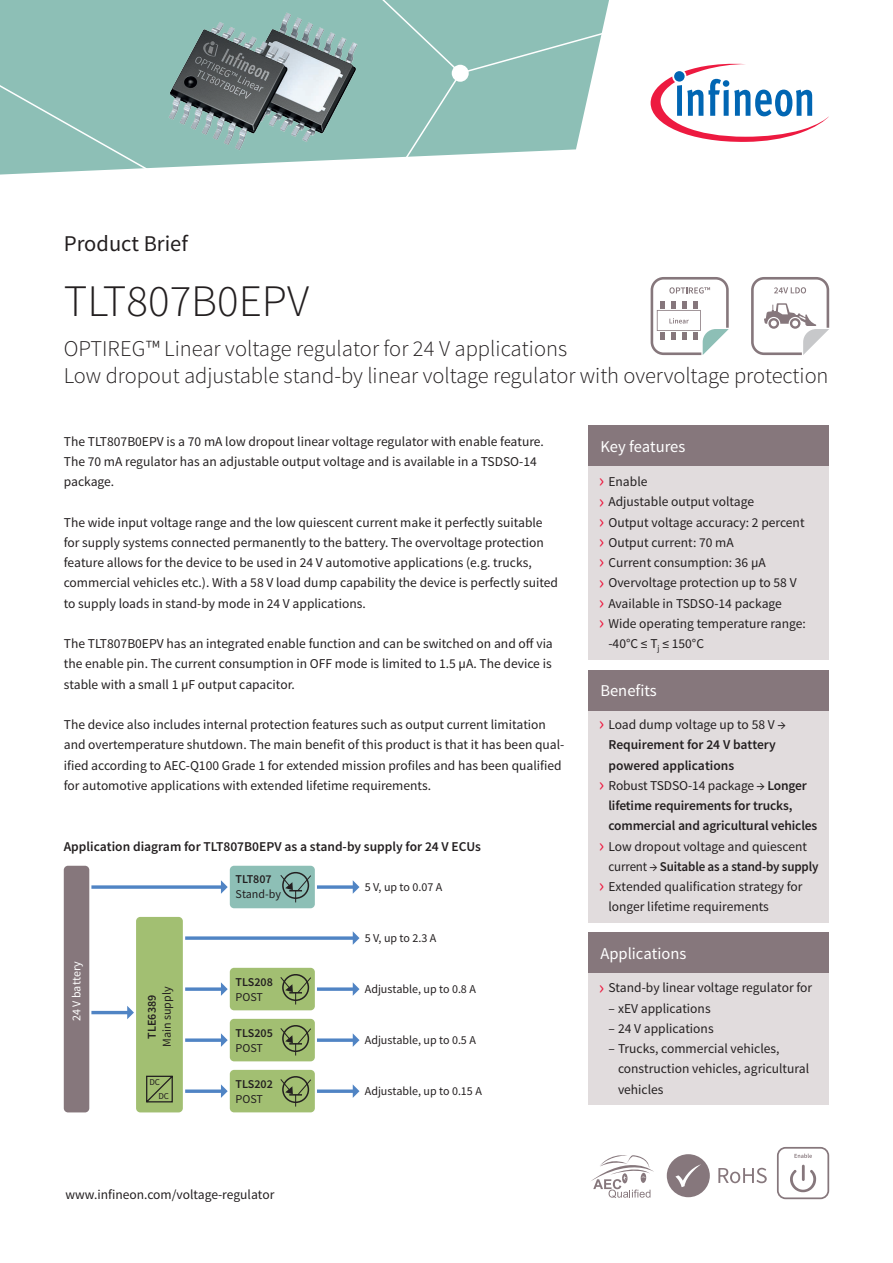
<style>
.page{position:relative;width:893px;height:1263px;background:#fff}
.page>*{position:absolute;margin:0;border:0;box-sizing:border-box;transform-origin:0 0}
.Product_Brief_A4_Hea{font:300 45px "Source Sans Pro";color:#231f20}
.Product_Brief_A4_Sub{font:300 22.5px "Source Sans Pro";letter-spacing:-.005em;color:#231f20}
.Product_Brief_A4_Tit{font:22.5px "Source Sans Pro";color:#231f20}
.Product_Brief_A4_Hea-2{font:16.5px "Source Sans Pro";color:#fff}
.Product_Brief_A4_Cop{font:13.5px/20.2px "Source Sans Pro";color:#231f20}
.Product_Brief_A4_Cop-2{font:600 13.5px/20.2px "Source Sans Pro";letter-spacing:-.01em;color:#231f20}
.Product_Brief_A4_URL{font:13.5px "Source Sans Pro";color:#231f20}
.t1{font:12px/15px "Source Sans Pro";color:#231f20;text-align:center}
.t2{font:600 12px/15px "Source Sans Pro";color:#231f20}
.t3{font:12px "Source Sans Pro";color:#fff}
.t4{font:9px "Source Sans Pro";color:#231f20}
.s1{font-weight:600}
.s2{font-weight:400}
.s3{font-size:20.25px;color:#ed1a40}
.s4{font-weight:400;font-size:20.25px;color:#ed1a40}
</style>
<div class="page">
<svg style="left:0;top:0;width:609px;height:168px;background:#94c3ba"></svg>
<div style="left:0;top:77px;width:159px;height:98px;background:#8dbfb6"></div>
<svg style="left:368px;top:0;width:240px;height:167px;background:#9dc7c0"></svg>
<svg style="left:651px;top:63px;width:178px;height:79px"></svg>
<div style="left:588px;top:463px;width:241px;height:197px;background:#e1dcdd"></div>
<div style="left:588px;top:708px;width:241px;height:215px;background:#e1dcdd"></div>
<div style="left:588px;top:971px;width:241px;height:134px;background:#e1dcdd"></div>
<div style="left:588px;top:425px;width:241px;height:41px;background:#86777c"></div>
<div style="left:588px;top:670px;width:241px;height:40px;background:#86777c"></div>
<div style="left:588px;top:933px;width:241px;height:40px;background:#86777c"></div>
<svg style="left:751px;top:277px;width:78px;height:78px"></svg>
<svg style="left:651px;top:277px;width:78px;height:78px"></svg>
<div style="left:64px;top:866px;width:25px;height:246px;background:#86777c;border-radius:4px"></div>
<div style="left:230px;top:1070px;width:85px;height:42px;background:#a2bf72;border-radius:4px"></div>
<div style="left:136px;top:917px;width:47px;height:195px;background:#a2bf72;border-radius:4px"></div>
<div style="left:230px;top:1019px;width:85px;height:42px;background:#a2bf72;border-radius:4px"></div>
<div style="left:230px;top:968px;width:85px;height:42px;background:#a2bf72;border-radius:4px"></div>
<svg style="left:221px;top:1084px;width:7px;height:14px"></svg>
<svg style="left:221px;top:1033px;width:7px;height:14px"></svg>
<svg style="left:221px;top:982px;width:7px;height:14px"></svg>
<svg style="left:127px;top:1006px;width:7px;height:13px"></svg>
<svg style="left:353px;top:1084px;width:6px;height:14px"></svg>
<svg style="left:353px;top:1033px;width:6px;height:14px"></svg>
<svg style="left:353px;top:982px;width:6px;height:14px"></svg>
<div style="left:230px;top:866px;width:85px;height:42px;background:#8dbfb6;border-radius:4px"></div>
<svg style="left:221px;top:880px;width:7px;height:14px"></svg>
<svg style="left:353px;top:880px;width:6px;height:14px"></svg>
<svg style="left:353px;top:931px;width:6px;height:14px"></svg>
<svg style="left:185px;top:1089px;width:38px;height:4px"></svg>
<svg style="left:185px;top:1038px;width:38px;height:4px"></svg>
<hr style="left:91px;top:1011px;width:38px;height:3px;background:#5084c4">
<svg style="left:185px;top:987px;width:38px;height:4px"></svg>
<svg style="left:185px;top:936px;width:171px;height:4px"></svg>
<svg style="left:317px;top:1089px;width:38px;height:4px"></svg>
<svg style="left:317px;top:1038px;width:38px;height:4px"></svg>
<svg style="left:317px;top:987px;width:38px;height:4px"></svg>
<div style="left:282px;top:1076px;width:27px;height:27px;border:1px solid #231f20;border-radius:50%"></div>
<svg style="left:280px;top:1078px;width:31px;height:28px"></svg>
<div style="left:282px;top:1025px;width:27px;height:27px;border:1px solid #231f20;border-radius:50%"></div>
<svg style="left:280px;top:1027px;width:31px;height:28px"></svg>
<div style="left:282px;top:974px;width:27px;height:27px;border:1px solid #231f20;border-radius:50%"></div>
<svg style="left:280px;top:976px;width:31px;height:28px"></svg>
<svg style="left:91px;top:885px;width:132px;height:4px"></svg>
<svg style="left:317px;top:885px;width:38px;height:4px"></svg>
<div style="left:282px;top:872px;width:27px;height:27px;border:1px solid #231f20;border-radius:50%"></div>
<svg style="left:280px;top:874px;width:31px;height:28px"></svg>
<svg style="left:146px;top:1075px;width:27px;height:28px"></svg>
<img style="left:168px;top:12px;width:191px;height:139px">
<svg style="left:777px;top:1147px;width:52px;height:52px"></svg>
<hr style="left:802px;top:1165px;width:3px;height:16px;background:#86777c">
<svg style="left:591px;top:1155px;width:63px;height:43px"></svg>
<div style="left:667px;top:1154px;width:43px;height:43px;background:#86777c;border-radius:50%"></div>
<svg style="left:718px;top:1168px;width:49px;height:15px"></svg>
<svg style="left:675px;top:1164px;width:26px;height:23px"></svg>
<p class="Product_Brief_A4_Tit" style="left:64px;top:230px;width:126px">Product Brief</p>
<p class="Product_Brief_A4_Hea" style="left:64px;top:274px;width:247px">TLT807B0EPV</p>
<p class="Product_Brief_A4_Sub" style="left:64px;top:335px;width:505px">OPTIREG™ Linear voltage regulator for 24 V applications</p>
<p class="Product_Brief_A4_Sub" style="left:64px;top:362px;width:766px">Low dropout adjustable stand-by linear voltage regulator with overvoltage protection</p>
<p class="Product_Brief_A4_Cop" style="left:64px;top:431px;width:482px">The TLT807B0EPV is a 70 mA low dropout linear voltage regulator with enable feature.<br>The 70 mA regulator has an adjustable output voltage and is available in a TSDSO-14 package.</p>
<p class="Product_Brief_A4_Cop" style="left:64px;top:512px;width:496px">The wide input voltage range and the low quiescent current make it perfectly suitable for supply systems connected permanently to the battery. The overvoltage protection feature allows for the device to be used in 24 V automotive applications (e.g. trucks, commercial vehicles etc.). With a 58 V load dump capability the device is perfectly suited to supply loads in stand-by mode in 24 V applications.</p>
<p class="Product_Brief_A4_Cop" style="left:64px;top:634px;width:491px;text-align:justify">The TLT807B0EPV has an integrated enable function and can be switched on and off via the enable pin. The current consumption in OFF mode is limited to 1.5 µA. The device is stable with a small 1 µF output capacitor.</p>
<p class="Product_Brief_A4_Cop" style="left:64px;top:715px;width:502px">The device also includes internal protection features such as output current limitation and overtemperature shutdown. The main benefit of this product is that it has been qual&shy;ified according to AEC-Q100 Grade 1 for extended mission profiles and has been qualified for automotive applications with extended lifetime requirements.</p>
<p class="Product_Brief_A4_Cop-2" style="left:64px;top:836px;width:419px">Application diagram for TLT807B0EPV as a stand-by supply for 24 V ECUs</p>
<p class="t3" style="left:69px;top:1021px;width:61px;rotate:-90deg">24 V battery</p>
<p class="t1" style="left:145px;top:1047px;width:62px;rotate:-90deg"><span class="s1">TLE6389<br></span>Main supply</p>
<p class="t4" style="left:149px;top:1077px;width:12px">DC</p>
<p class="t4" style="left:158px;top:1090px;width:12px">DC</p>
<p class="t1" style="left:236px;top:872px;width:47px;text-align:left"><span class="s1">TLT807<br></span>Stand-by</p>
<p class="t2" style="left:236px;top:974px;width:39px">TLS208<br><span class="s2">POST</span></p>
<p class="t2" style="left:236px;top:1025px;width:39px">TLS205<br><span class="s2">POST</span></p>
<p class="t2" style="left:236px;top:1076px;width:39px">TLS202<br><span class="s2">POST</span></p>
<p class="Product_Brief_A4_URL" style="left:65px;top:1186px;width:210px">www.infineon.com/voltage-regulator</p>
<p class="t1" style="left:365px;top:880px;width:79px">5 V, up to 0.07 A</p>
<p class="t1" style="left:365px;top:931px;width:73px">5 V, up to 2.3 A</p>
<p class="t1" style="left:365px;top:982px;width:113px">Adjustable, up to 0.8 A</p>
<p class="t1" style="left:365px;top:1033px;width:113px">Adjustable, up to 0.5 A</p>
<p class="t1" style="left:365px;top:1084px;width:119px">Adjustable, up to 0.15 A</p>
<p class="Product_Brief_A4_Hea-2" style="left:600px;top:436px;width:86px">Key features</p>
<p class="Product_Brief_A4_Cop" style="left:599px;top:472px;width:50px"><span class="s3">›</span> Enable</p>
<p class="Product_Brief_A4_Cop" style="left:599px;top:492px;width:157px"><span class="s3">›</span> Adjustable output voltage</p>
<p class="Product_Brief_A4_Cop" style="left:599px;top:512px;width:207px"><span class="s3">›</span> Output voltage accuracy: 2 percent</p>
<p class="Product_Brief_A4_Cop" style="left:599px;top:532px;width:136px"><span class="s3">›</span> Output current: 70 mA</p>
<p class="Product_Brief_A4_Cop" style="left:599px;top:553px;width:168px"><span class="s3">›</span> Current consumption: 36 µA</p>
<p class="Product_Brief_A4_Cop" style="left:599px;top:573px;width:199px"><span class="s3">›</span> Overvoltage protection up to 58 V</p>
<p class="Product_Brief_A4_Cop" style="left:599px;top:593px;width:185px"><span class="s3">›</span> Available in TSDSO-14 package</p>
<p class="Product_Brief_A4_Cop" style="left:608px;top:613px;width:199px;text-indent:-10px"><span class="s3">›</span> Wide operating temperature range: -40°C ≤ T<sub>j</sub> ≤ 150°C</p>
<p class="Product_Brief_A4_Hea-2" style="left:600px;top:680px;width:58px">Benefits</p>
<p class="Product_Brief_A4_Cop-2" style="left:608px;top:715px;width:179px;text-indent:-10px"><span class="s4">›</span> <span class="s2">Load dump voltage up to 58 V →<br></span>Requirement for 24 V battery powered applications</p>
<p class="Product_Brief_A4_Cop-2" style="left:608px;top:775px;width:210px;text-indent:-10px"><span class="s4">›</span> <span class="s2">Robust TSDSO-14 package →</span> Longer lifetime requirements for trucks, commercial and agricultural vehicles</p>
<p class="Product_Brief_A4_Cop" style="left:608px;top:836px;width:212px;text-indent:-10px"><span class="s3">›</span> Low dropout voltage and quiescent current → <span class="s1">Suitable as a stand-by supply</span></p>
<p class="Product_Brief_A4_Cop" style="left:608px;top:877px;width:196px;text-indent:-10px"><span class="s3">›</span> Extended qualification strategy for longer lifetime requirements</p>
<p class="Product_Brief_A4_Hea-2" style="left:600px;top:943px;width:87px">Applications</p>
<p class="Product_Brief_A4_Cop" style="left:599px;top:978px;width:215px"><span class="s3">›</span> Stand-by linear voltage regulator for</p>
<p class="Product_Brief_A4_Cop" style="left:608px;top:998px;width:104px">– xEV applications</p>
<p class="Product_Brief_A4_Cop" style="left:608px;top:1018px;width:107px">– 24 V applications</p>
<p class="Product_Brief_A4_Cop" style="left:618px;top:1039px;width:193px;text-indent:-10px">– Trucks, commercial vehicles, construction vehicles, agricultural vehicles</p>
</div>
